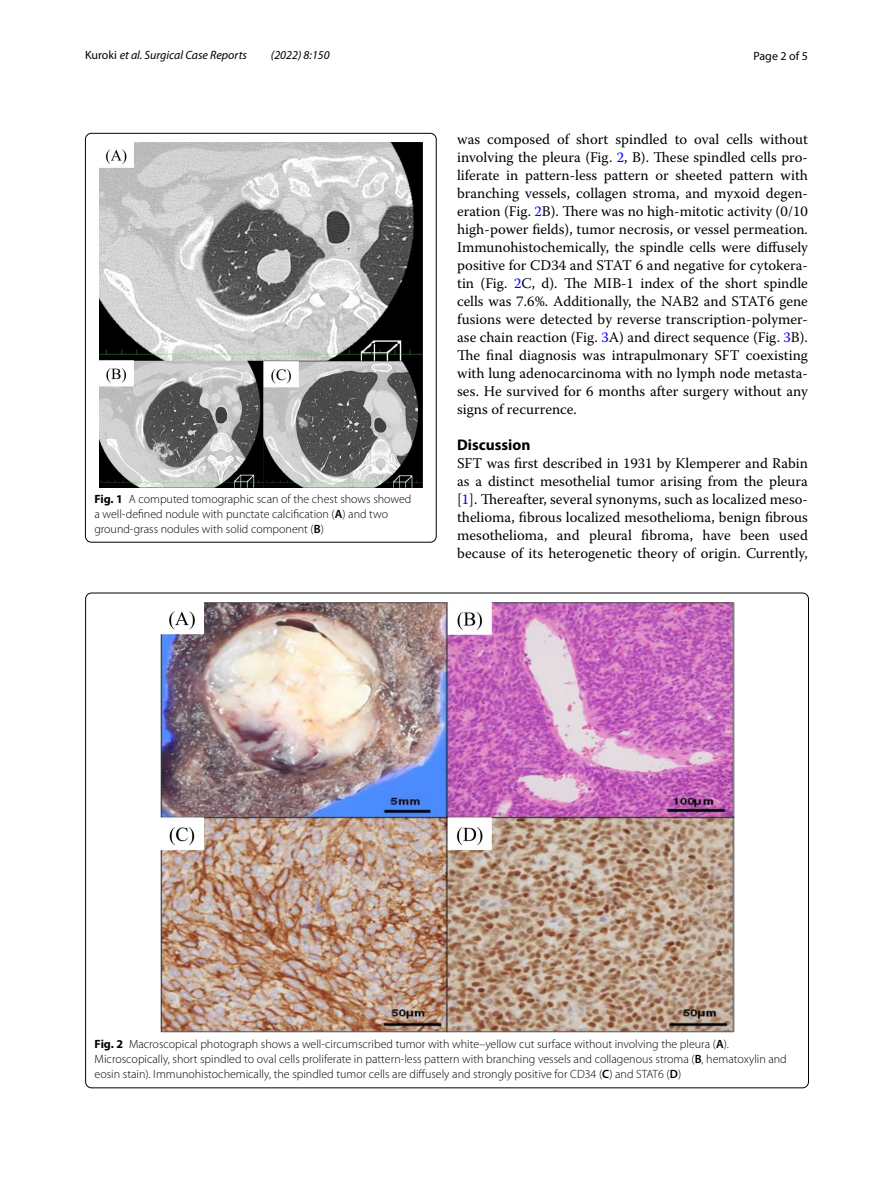
<style>
.page{position:relative;width:893px;height:1187px;background:#fff}
.page>*{position:absolute;margin:0;border:0;box-sizing:border-box;transform-origin:0 0}
.t1{font:700 15.45px "Myriad Pro";color:#000}
.t2{font:14.7px/18px "Warnock Pro";color:#000;text-align:justify}
.t3{font:300 12px/15px "Myriad Pro";color:#000}
.t4{font:italic 12px "Myriad Pro";color:#000}
.t5{font:12px "Myriad Pro";color:#000}
.s1{font-style:normal}
.s2{font-weight:700}
.s3{font-weight:600}
.s4{color:#00f}
</style>
<div class="page">
<img style="left:99px;top:142px;width:323px;height:345px">
<div style="left:85px;top:133px;width:351px;height:409px;border:1px solid #000;border-radius:6px"></div>
<img style="left:160px;top:602px;width:574px;height:430px">
<p class="t4" style="left:85px;top:48px;width:163px"><span class="s1">Kuroki</span> et al. Surgical Case Reports</p>
<p class="t4" style="left:271px;top:48px;width:60px">(2022) 8:150</p>
<p class="t5" style="left:753px;top:48px;width:56px">Page 2 of 5</p>
<p class="t3" style="left:94px;top:491px;width:319px"><span class="s2">Fig. 1</span> A computed tomographic scan of the chest shows showed a well-defined nodule with punctate calcification (<span class="s3">A</span>) and two ground-grass nodules with solid component (<span class="s3">B</span>)</p>
<p class="t2" style="left:457px;top:130px;width:352px">was composed of short spindled to oval cells without involving the pleura (Fig. <span class="s4">2</span>, B). These spindled cells pro&shy;liferate in pattern-less pattern or sheeted pattern with branching vessels, collagen stroma, and myxoid degen&shy;eration (Fig. <span class="s4">2</span>B). There was no high-mitotic activity (0/10 high-power fields), tumor necrosis, or vessel permeation.<br>Immunohistochemically, the spindle cells were diffusely positive for CD34 and STAT 6 and negative for cytokera&shy;tin (Fig. <span class="s4">2</span>C, d). The MIB-1 index of the short spindle cells was 7.6%. Additionally, the NAB2 and STAT6 gene fusions were detected by reverse transcription-polymer&shy;ase chain reaction (Fig. <span class="s4">3</span>A) and direct sequence (Fig. <span class="s4">3</span>B).<br>The final diagnosis was intrapulmonary SFT coexisting with lung adenocarcinoma with no lymph node metasta&shy;ses. He survived for 6 months after surgery without any signs of recurrence.</p>
<p class="t1" style="left:457px;top:434px;width:75px">Discussion</p>
<p class="t2" style="left:457px;top:454px;width:352px">SFT was first described in 1931 by Klemperer and Rabin as a distinct mesothelial tumor arising from the pleura [<span class="s4">1</span>]. Thereafter, several synonyms, such as localized meso&shy;thelioma, fibrous localized mesothelioma, benign fibrous mesothelioma, and pleural fibroma, have been used because of its heterogenetic theory of origin. Currently,</p>
<p class="t3" style="left:95px;top:1036px;width:694px"><span class="s2">Fig. 2</span> Macroscopical photograph shows a well-circumscribed tumor with white–yellow cut surface without involving the pleura (<span class="s3">A</span>).<br>Microscopically, short spindled to oval cells proliferate in pattern-less pattern with branching vessels and collagenous stroma (<span class="s3">B</span>, hematoxylin and eosin stain). Immunohistochemically, the spindled tumor cells are diffusely and strongly positive for CD34 (<span class="s3">C</span>) and STAT6 (<span class="s3">D</span>)</p>
</div>
